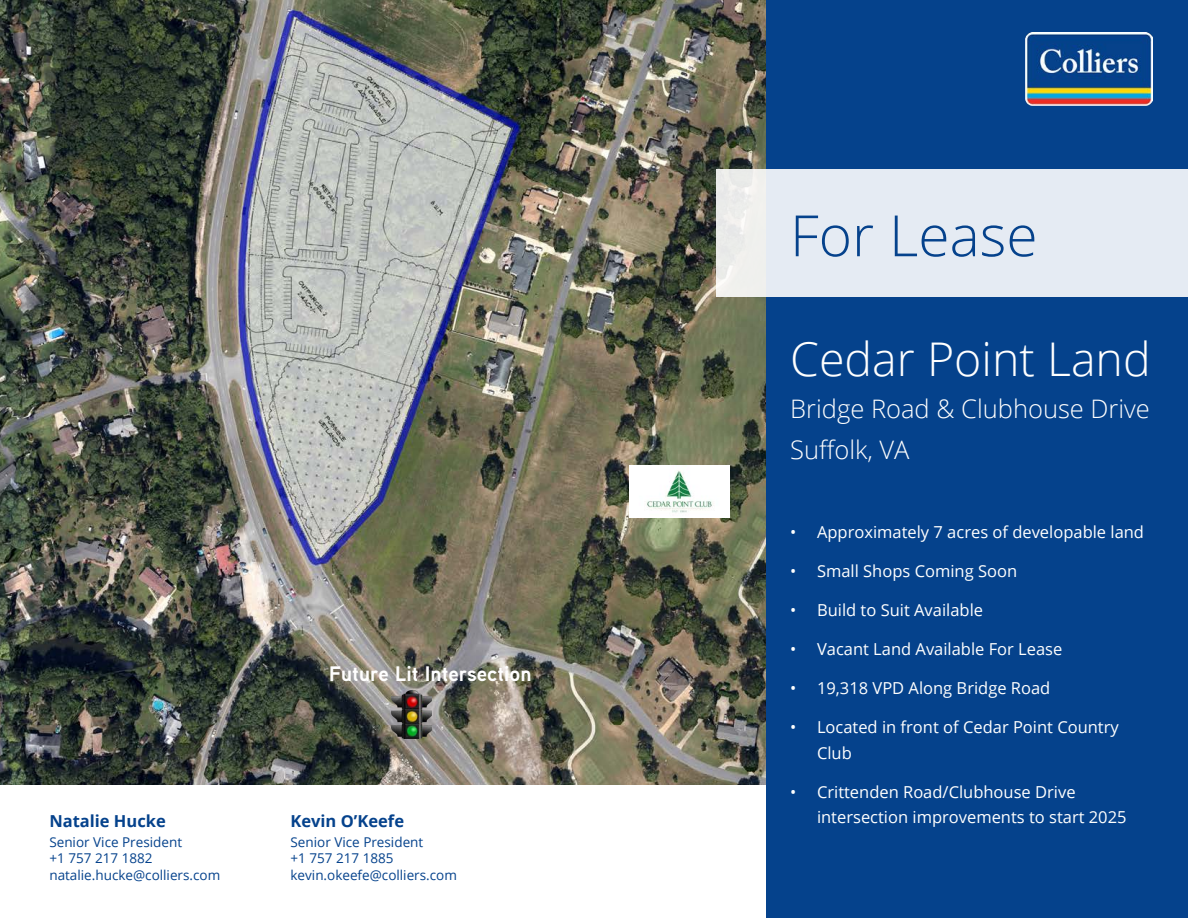
<style>
.page{position:relative;width:1188px;height:918px;background:#fff}
.page>*{position:absolute;margin:0;border:0;box-sizing:border-box;transform-origin:0 0}
.t1{font:300 57px "Open Sans";color:#05428c}
.t2{font:300 46.5px "Open Sans";color:#fff}
.t3{font:300 25.5px "Open Sans";color:#fff}
.t4{font:700 21px "Aaux Next";color:#fff}
.t5{font:16.5px/25.5px "Open Sans";color:#fff}
.t6{font:700 16.5px "Open Sans";color:#05428c}
.t7{font:13.5px "Open Sans";color:#05428c}
</style>
<div class="page">
<img style="left:0;top:0;width:767px;height:785px">
<div style="left:767px;top:0;width:421px;height:918px;background:#05428c"></div>
<div style="left:716px;top:169px;width:472px;height:128px;background:#e5ebf3"></div>
<img style="left:1026px;top:33px;width:127px;height:73px">
<img style="left:629px;top:465px;width:100px;height:53px">
<img style="left:391px;top:690px;width:41px;height:48px">
<p class="t6" style="left:49px;top:809px;width:118px">Natalie Hucke</p>
<p class="t7" style="left:49px;top:832px;width:134px">Senior Vice President</p>
<p class="t7" style="left:49px;top:849px;width:105px">+1 757 217 1882</p>
<p class="t7" style="left:49px;top:865px;width:172px">natalie.hucke@colliers.com</p>
<p class="t4" style="left:329px;top:659px;width:204px">Future Lit Intersection</p>
<p class="t6" style="left:291px;top:809px;width:115px">Kevin O’Keefe</p>
<p class="t7" style="left:291px;top:832px;width:134px">Senior Vice President</p>
<p class="t7" style="left:291px;top:849px;width:105px">+1 757 217 1885</p>
<p class="t7" style="left:291px;top:865px;width:168px">kevin.okeefe@colliers.com</p>
<p class="t1" style="left:790px;top:197px;width:249px">For Lease</p>
<p class="t2" style="left:790px;top:327px;width:362px">Cedar Point Land</p>
<p class="t3" style="left:790px;top:391px;width:361px">Bridge Road &amp; Clubhouse Drive</p>
<p class="t3" style="left:790px;top:433px;width:121px">Suffolk, VA</p>
<p class="t5" style="left:790px;top:519px;width:356px">• Approximately 7 acres of developable land</p>
<p class="t5" style="left:790px;top:558px;width:229px">• Small Shops Coming Soon</p>
<p class="t5" style="left:790px;top:597px;width:195px">• Build to Suit Available</p>
<p class="t5" style="left:790px;top:636px;width:274px">• Vacant Land Available For Lease</p>
<p class="t5" style="left:790px;top:675px;width:262px">• 19,318 VPD Along Bridge Road</p>
<p class="t5" style="left:817px;top:714px;width:303px;text-indent:-27px">• Located in front of Cedar Point Country<br>Club</p>
<p class="t5" style="left:817px;top:778px;width:311px;text-indent:-27px">• Crittenden Road/Clubhouse Drive intersection improvements to start 2025</p>
</div>
